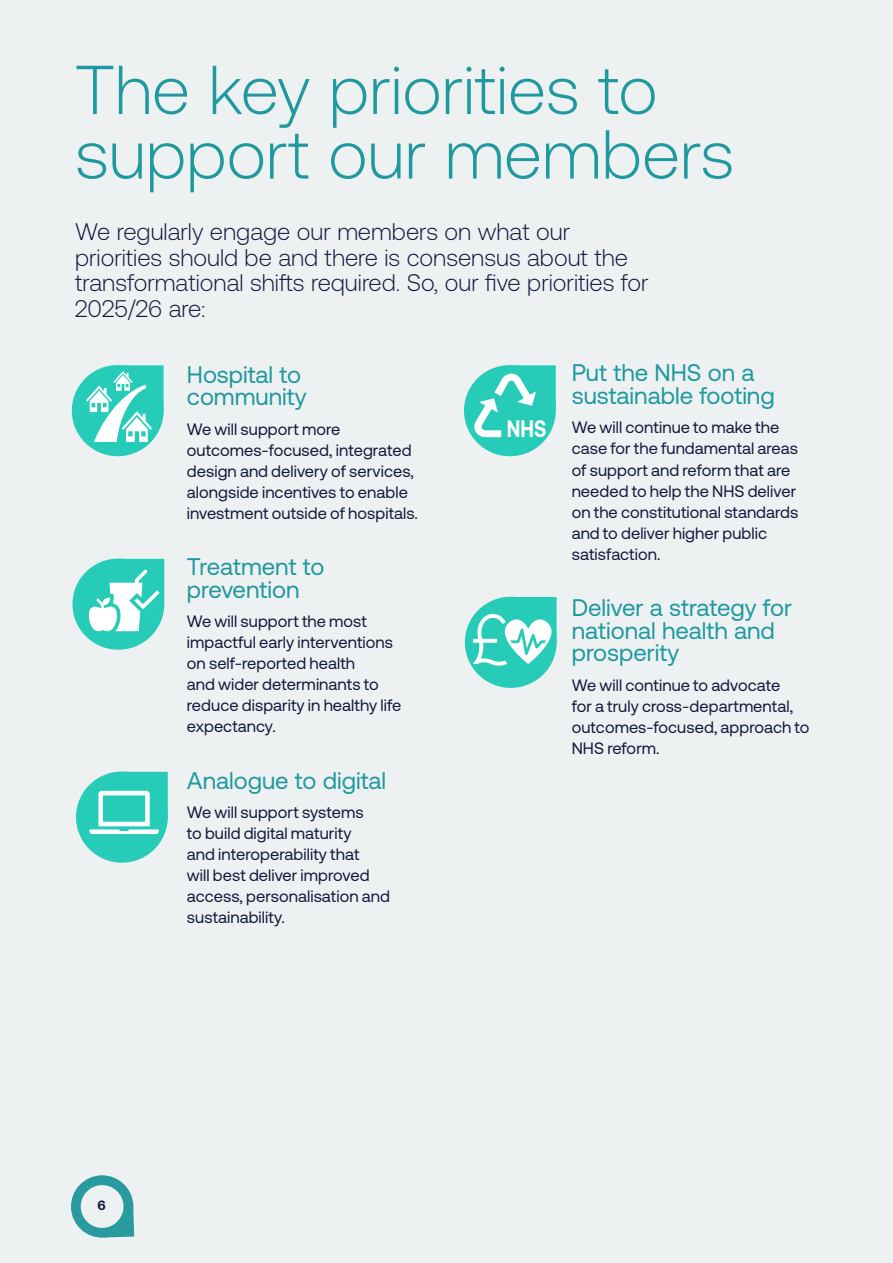
<style>
.page{position:relative;width:893px;height:1263px;background:#edf1f2}
.page>*{position:absolute;margin:0;border:0;box-sizing:border-box;transform-origin:0 0}
.Heading_1{font:300 69px/64.5px "Aeonik Pro";color:#1f999e}
.Standfirst{font:300 24px/25.5px "Aeonik Pro";color:#121a3d}
.Heading_3{font:24px/22.5px "Aeonik Pro";color:#1f999e}
.Heading_4{font:700 23.85px "Aeonik Pro";color:#fff;scale:.82 1}
.Off_grid_Body_Copy{font:16.5px/21px "Aeonik Pro";letter-spacing:.005em;color:#121a3d}
.t1{font:700 13.5px "Aeonik Pro";color:#121a3d}
</style>
<div class="page">
<svg style="left:71px;top:1175px;width:63px;height:63px"></svg>
<div style="left:72px;top:365px;width:92px;height:91px;background:#26ccb8;border-radius:50%"></div>
<div style="left:465px;top:597px;width:92px;height:91px;background:#26ccb8;border-radius:50%"></div>
<svg style="left:474px;top:597px;width:83px;height:69px"></svg>
<svg style="left:86px;top:365px;width:78px;height:77px"></svg>
<div style="left:76px;top:771px;width:92px;height:92px;background:#26ccb8;border-radius:50%"></div>
<svg style="left:89px;top:772px;width:79px;height:62px"></svg>
<div style="left:72px;top:558px;width:92px;height:92px;background:#26ccb8;border-radius:50%"></div>
<svg style="left:86px;top:559px;width:78px;height:77px"></svg>
<div style="left:464px;top:365px;width:92px;height:91px;background:#26ccb8;border-radius:50%"></div>
<svg style="left:474px;top:365px;width:82px;height:78px"></svg>
<div style="left:534px;top:411px;width:12px;height:26px;background:#26ccb8"></div>
<div style="left:509px;top:408px;width:28px;height:37px;background:#26ccb8"></div>
<div style="left:537px;top:408px;width:14px;height:20px;background:#26ccb8"></div>
<p class="Heading_1" style="left:75px;top:58px;width:660px">The key priorities to support our members</p>
<p class="Standfirst" style="left:75px;top:219px;width:575px">We regularly engage our members on what our priorities should be and there is consensus about the transformational shifts required. So, our five priorities for 2025/26 are:</p>
<p class="Heading_3" style="left:187px;top:363px;width:121px">Hospital to community</p>
<p class="Off_grid_Body_Copy" style="left:187px;top:418px;width:233px">We will support more outcomes-focused, integrated design and delivery of services, alongside incentives to enable investment outside of hospitals.</p>
<p class="Heading_3" style="left:187px;top:555px;width:139px">Treatment to prevention</p>
<p class="Off_grid_Body_Copy" style="left:187px;top:611px;width:216px">We will support the most impactful early interventions on self-reported health<br>and wider determinants to reduce disparity in healthy life expectancy.</p>
<p class="Heading_3" style="left:187px;top:769px;width:201px">Analogue to digital</p>
<p class="Off_grid_Body_Copy" style="left:187px;top:802px;width:205px">We will support systems<br>to build digital maturity<br>and interoperability that<br>will best deliver improved access, personalisation and sustainability.</p>
<p class="Heading_4" style="left:507px;top:415px;width:50px">NHS</p>
<p class="Heading_3" style="left:572px;top:362px;width:205px">Put the NHS on a sustainable footing</p>
<p class="Off_grid_Body_Copy" style="left:572px;top:417px;width:228px">We will continue to make the case for the fundamental areas of support and reform that are needed to help the NHS deliver on the constitutional standards and to deliver higher public satisfaction.</p>
<p class="Heading_3" style="left:572px;top:596px;width:222px">Deliver a strategy for national health and prosperity</p>
<p class="Off_grid_Body_Copy" style="left:572px;top:674px;width:239px">We will continue to advocate<br>for a truly cross-departmental, outcomes-focused, approach to<br>NHS reform.</p>
<p class="t1" style="left:97px;top:1197px;width:10px">6</p>
</div>
